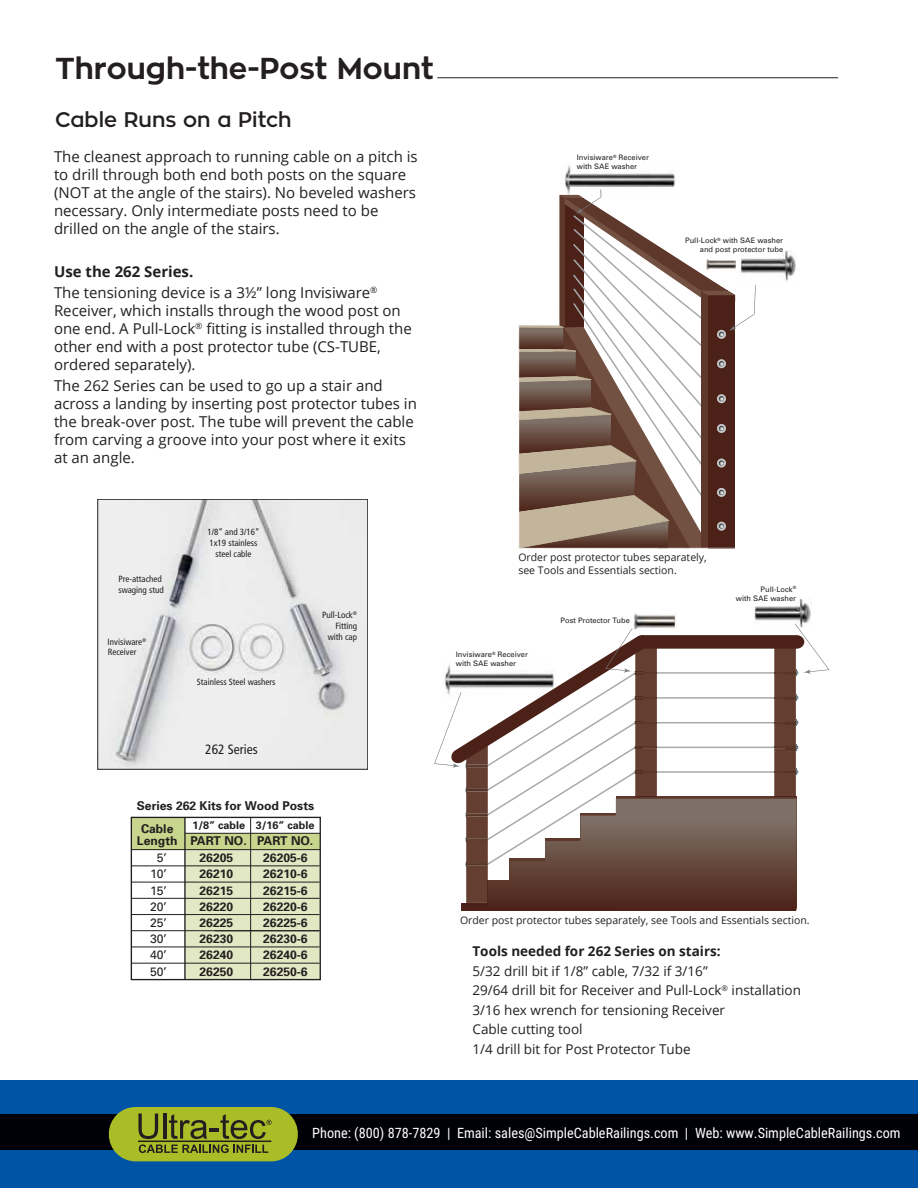
<style>
.page{position:relative;width:918px;height:1188px;background:#fff}
.page>*{position:absolute;margin:0;border:0;box-sizing:border-box;transform-origin:0 0}
.t1{font:700 30px "Zona Pro";color:#231f20}
.t2{font:600 21px "Zona Pro";color:#231f20}
.t3{font:15px/18px "Open Sans";color:#231f20}
.t4{font:14.25px "Roboto Condensed";color:#fff}
.t5{font:13.5px/19.5px "Open Sans";color:#231f20}
.t6{font:700 13.5px "Open Sans";color:#231f20}
.t7{font:condensed 13.5px "Frutiger";color:#231f20}
.t8{font:700 12.15px/16.2px "Univers";color:#231f20;text-align:justify}
.t9{font:12.15px/16.2px "Univers";color:#231f20;text-align:center}
.t10{font:700 10.8px "Univers";color:#231f20}
.t11{font:10.5px/12.6px "Open Sans";color:#231f20}
.t12{font:condensed 9px/10.8px "Frutiger";color:#231f20}
.t13{font:7.5px/9px "Univers";color:#231f20}
.s1{font-weight:700}
</style>
<div class="page">
<div style="left:0;top:1080px;width:918px;height:108px;background:#0054a6"></div>
<div style="left:0;top:1115px;width:918px;height:35px;background:#000007"></div>
<div style="left:109px;top:1107px;width:189px;height:54px;background:#abbd26;border-radius:27px"></div>
<svg style="left:138px;top:1114px;width:134px;height:39px"></svg>
<img style="left:756px;top:251px;width:40px;height:30px">
<img style="left:565px;top:165px;width:110px;height:25px">
<img style="left:565px;top:187px;width:110px;height:1px">
<svg style="left:518px;top:190px;width:238px;height:358px"></svg>
<img style="left:100px;top:501px;width:266px;height:266px">
<div style="left:98px;top:499px;width:270px;height:270px;border:1px solid #231f20"></div>
<div style="left:185px;top:833px;width:135px;height:17px;background:#c8d58c"></div>
<div style="left:185px;top:850px;width:135px;height:129px;background:#e1e8c3"></div>
<div style="left:132px;top:817px;width:53px;height:33px;background:#c8d58c"></div>
<hr style="left:184px;top:817px;width:2px;height:163px;background:#231f20">
<hr style="left:250px;top:817px;width:1px;height:163px;background:#231f20">
<hr style="left:132px;top:866px;width:188px;height:1px;background:#231f20">
<hr style="left:132px;top:882px;width:188px;height:1px;background:#231f20">
<hr style="left:132px;top:898px;width:188px;height:1px;background:#231f20">
<hr style="left:132px;top:914px;width:188px;height:1px;background:#231f20">
<hr style="left:132px;top:930px;width:188px;height:1px;background:#231f20">
<hr style="left:132px;top:947px;width:188px;height:1px;background:#231f20">
<hr style="left:132px;top:963px;width:188px;height:1px;background:#231f20">
<hr style="left:132px;top:849px;width:188px;height:1px;background:#231f20">
<hr style="left:185px;top:833px;width:135px;height:1px;background:#231f20">
<div style="left:131px;top:817px;width:190px;height:163px;border:1px solid #231f20"></div>
<div style="left:462px;top:903px;width:334px;height:8px;background:#4b2118"></div>
<img style="left:754px;top:598px;width:57px;height:26px">
<svg style="left:434px;top:624px;width:395px;height:286px"></svg>
<img style="left:633px;top:613px;width:44px;height:17px">
<hr style="left:437px;top:77px;width:401px;height:1px;background:#231f20">
<h1 class="t1" style="left:55px;top:49px;width:380px">Through-the-Post Mount</h1>
<h2 class="t2" style="left:55px;top:106px;width:238px">Cable Runs on a Pitch</h2>
<p class="t3" style="left:54px;top:147px;width:365px">The cleanest approach to running cable on a pitch is to drill through both end both posts on the square (NOT at the angle of the stairs). No beveled washers necessary. Only intermediate posts need to be drilled on the angle of the stairs.</p>
<p class="t3" style="left:54px;top:260px;width:325px;line-height:21.3px"><span class="s1">Use the 262 Series.<br></span>The tensioning device is a 3½” long Invisiware<sup>®</sup></p>
<p class="t3" style="left:54px;top:301px;width:359px">Receiver, which installs through the wood post on one end. A Pull-Lock<sup>®</sup> fitting is installed through the other end with a post protector tube (CS-TUBE, ordered separately).</p>
<p class="t3" style="left:54px;top:376px;width:364px">The 262 Series can be used to go up a stair and across a landing by inserting post protector tubes in the break-over post. The tube will prevent the cable from carving a groove into your post where it exits at an angle.</p>
<p class="t12" style="left:118px;top:574px;width:47px">Pre-attached swaging stud</p>
<p class="t12" style="left:108px;top:636px;width:40px">Invisiware<sup>®<br></sup>Receiver</p>
<p class="t12" style="left:208px;top:527px;width:54px;text-align:center">1/8” and 3/16”<br>1x19 stainless steel cable</p>
<p class="t12" style="left:197px;top:676px;width:80px">Stainless Steel washers</p>
<p class="t12" style="left:322px;top:610px;width:37px;text-align:right">Pull-Lock<sup>®<br></sup>Fitting with cap</p>
<p class="t7" style="left:205px;top:742px;width:54px">262 Series</p>
<p class="t8" style="left:137px;top:797px;width:179px">Series 262 Kits for Wood Posts</p>
<p class="t10" style="left:192px;top:819px;width:124px">1/8” cable 3/16” cable</p>
<p class="t8" style="left:137px;top:822px;width:178px;line-height:12.6px;text-indent:4px">Cable<br>Length PART NO. PART NO.</p>
<p class="t9" style="left:150px;top:850px;width:18px">5’<br>10’<br>15’<br>20’<br>25’<br>30’<br>40’<br>50’</p>
<p class="t8" style="left:200px;top:850px;width:35px">26205<br>26210<br>26215<br>26220<br>26225<br>26230<br>26240<br>26250</p>
<p class="t8" style="left:263px;top:850px;width:46px">26205-6<br>26210-6<br>26215-6<br>26220-6<br>26225-6<br>26230-6<br>26240-6<br>26250-6</p>
<p class="t13" style="left:577px;top:153px;width:74px">Invisiware<sup>®</sup> Receiver with SAE washer</p>
<p class="t13" style="left:685px;top:236px;width:100px;text-align:right">Pull-Lock<sup>®</sup> with SAE washer and post protector tube</p>
<p class="t11" style="left:518px;top:551px;width:190px">Order post protector tubes separately, see Tools and Essentials section.</p>
<p class="t13" style="left:456px;top:650px;width:74px">Invisiware<sup>®</sup> Receiver with SAE washer</p>
<p class="t13" style="left:561px;top:615px;width:71px">Post Protector Tube</p>
<p class="t13" style="left:736px;top:585px;width:62px;text-align:right">Pull-Lock<sup>®<br></sup>with SAE washer</p>
<p class="t11" style="left:460px;top:913px;width:351px">Order post protector tubes separately, see Tools and Essentials section.</p>
<p class="t6" style="left:472px;top:942px;width:250px">Tools needed for 262 Series on stairs:</p>
<p class="t5" style="left:472px;top:961px;width:330px">5/32 drill bit if 1/8” cable, 7/32 if 3/16”<br>29/64 drill bit for Receiver and Pull-Lock<sup>®</sup> installation 3/16 hex wrench for tensioning Receiver<br>Cable cutting tool<br>1/4 drill bit for Post Protector Tube</p>
<p class="t4" style="left:312px;top:1122px;width:590px">Phone: (800) 878-7829 | Email: sales@SimpleCableRailings.com | Web: www.SimpleCableRailings.com</p>
</div>
